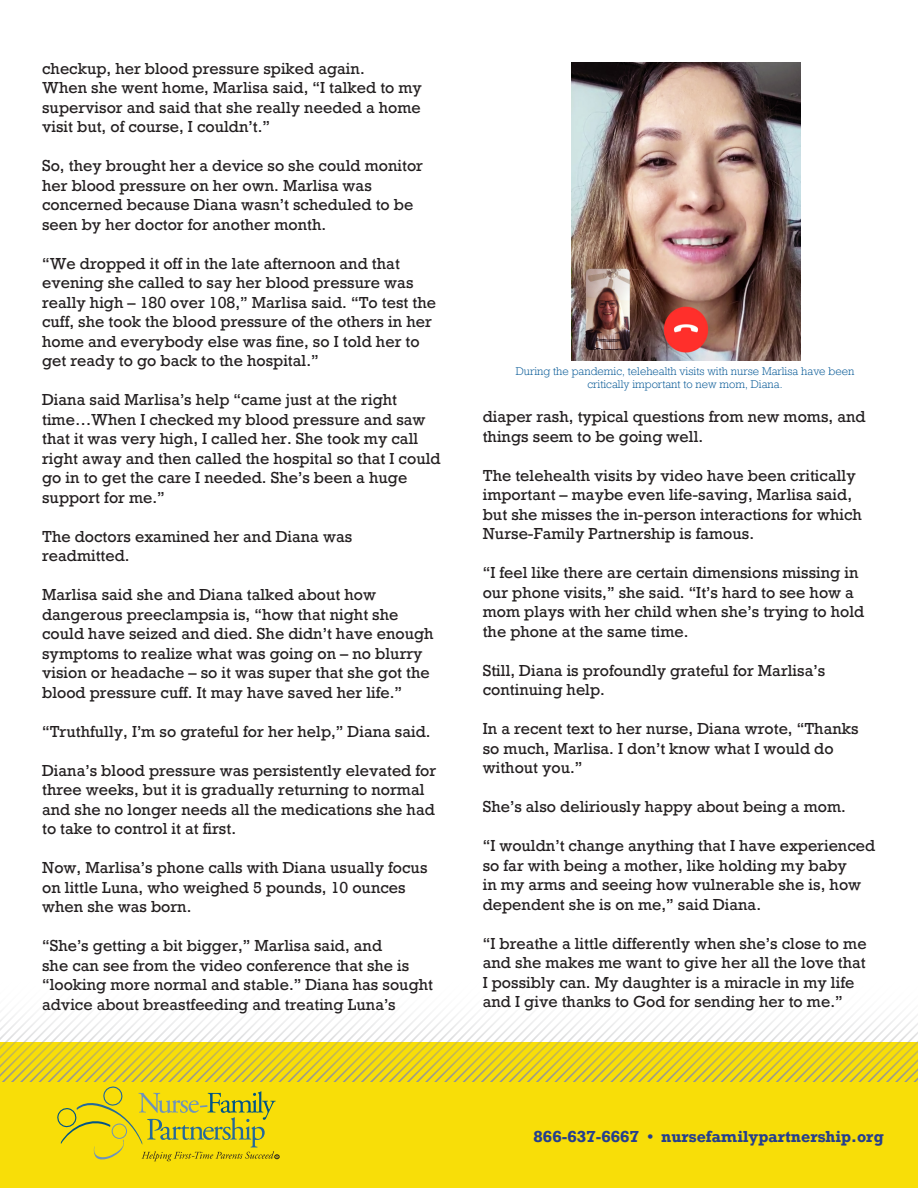
<style>
.page{position:relative;width:918px;height:1188px;background:#fff}
.page>*{position:absolute;margin:0;border:0;box-sizing:border-box;transform-origin:0 0}
.t1{font:15px/19.5px "Rockwell Nova";color:#231f20}
.t2{font:700 15px "Rockwell Nova";color:#253f8e}
.body_copy_1{font:300 10.5px/13.5px "Rockwell Nova";color:#005594;text-align:center}
</style>
<div class="page">
<div style="left:0;top:1042px;width:918px;height:146px;background:#f8de08"></div>
<svg style="left:2px;top:1081px;width:399px;height:80px"></svg>
<svg style="left:0;top:1013px;width:258px;height:68px"></svg>
<svg style="left:276px;top:1013px;width:239px;height:68px"></svg>
<svg style="left:515px;top:1013px;width:403px;height:68px"></svg>
<img style="left:571px;top:63px;width:229px;height:297px">
<p class="t1" style="left:42px;top:59px;width:324px">checkup, her blood pressure spiked again.</p>
<p class="t1" style="left:42px;top:79px;width:381px;text-align:justify">When she went home, Marlisa said, “I talked to my supervisor and said that she really needed a home visit but, of course, I couldn’t.”</p>
<p class="t1" style="left:42px;top:157px;width:382px">So, they brought her a device so she could monitor her blood pressure on her own. Marlisa was concerned because Diana wasn’t scheduled to be seen by her doctor for another month.</p>
<p class="t1" style="left:42px;top:254px;width:396px">“We dropped it off in the late afternoon and that evening she called to say her blood pressure was really high – 180 over 108,” Marlisa said. “To test the cuff, she took the blood pressure of the others in her home and everybody else was fine, so I told her to get ready to go back to the hospital.”</p>
<p class="t1" style="left:42px;top:391px;width:400px">Diana said Marlisa’s help “came just at the right time…When I checked my blood pressure and saw that it was very high, I called her. She took my call right away and then called the hospital so that I could go in to get the care I needed. She’s been a huge support for me.”</p>
<p class="t1" style="left:42px;top:527px;width:312px">The doctors examined her and Diana was readmitted.</p>
<p class="t1" style="left:42px;top:586px;width:393px">Marlisa said she and Diana talked about how dangerous preeclampsia is, “how that night she could have seized and died. She didn’t have enough symptoms to realize what was going on – no blurry vision or headache – so it was super that she got the blood pressure cuff. It may have saved her life.”</p>
<p class="t1" style="left:42px;top:722px;width:390px">“Truthfully, I’m so grateful for her help,” Diana said.</p>
<p class="t1" style="left:42px;top:761px;width:396px">Diana’s blood pressure was persistently elevated for three weeks, but it is gradually returning to normal and she no longer needs all the medications she had to take to control it at first.</p>
<p class="t1" style="left:42px;top:859px;width:387px">Now, Marlisa’s phone calls with Diana usually focus on little Luna, who weighed 5 pounds, 10 ounces when she was born.</p>
<p class="t1" style="left:42px;top:937px;width:393px">“She’s getting a bit bigger,” Marlisa said, and<br>she can see from the video conference that she is “looking more normal and stable.” Diana has sought advice about breastfeeding and treating Luna’s</p>
<p class="body_copy_1" style="left:516px;top:364px;width:340px">During the pandemic, telehealth visits with nurse Marlisa have been critically important to new mom, Diana.</p>
<p class="t1" style="left:483px;top:407px;width:384px">diaper rash, typical questions from new moms, and things seem to be going well.</p>
<p class="t1" style="left:483px;top:466px;width:381px">The telehealth visits by video have been critically important – maybe even life-saving, Marlisa said, but she misses the in-person interactions for which Nurse-Family Partnership is famous.</p>
<p class="t1" style="left:483px;top:563px;width:383px">“I feel like there are certain dimensions missing in our phone visits,” she said. “It’s hard to see how a mom plays with her child when she’s trying to hold the phone at the same time.</p>
<p class="t1" style="left:483px;top:661px;width:344px">Still, Diana is profoundly grateful for Marlisa’s continuing help.</p>
<p class="t1" style="left:483px;top:719px;width:377px">In a recent text to her nurse, Diana wrote, “Thanks so much, Marlisa. I don’t know what I would do without you.”</p>
<p class="t1" style="left:483px;top:797px;width:365px">She’s also deliriously happy about being a mom.</p>
<p class="t1" style="left:483px;top:836px;width:394px">“I wouldn’t change anything that I have experienced so far with being a mother, like holding my baby<br>in my arms and seeing how vulnerable she is, how dependent she is on me,” said Diana.</p>
<p class="t1" style="left:483px;top:934px;width:385px">“I breathe a little differently when she’s close to me and she makes me want to give her all the love that I possibly can. My daughter is a miracle in my life and I give thanks to God for sending her to me.”</p>
<p class="t2" style="left:534px;top:1127px;width:352px">866-637-6667 • nursefamilypartnership.org</p>
</div>
